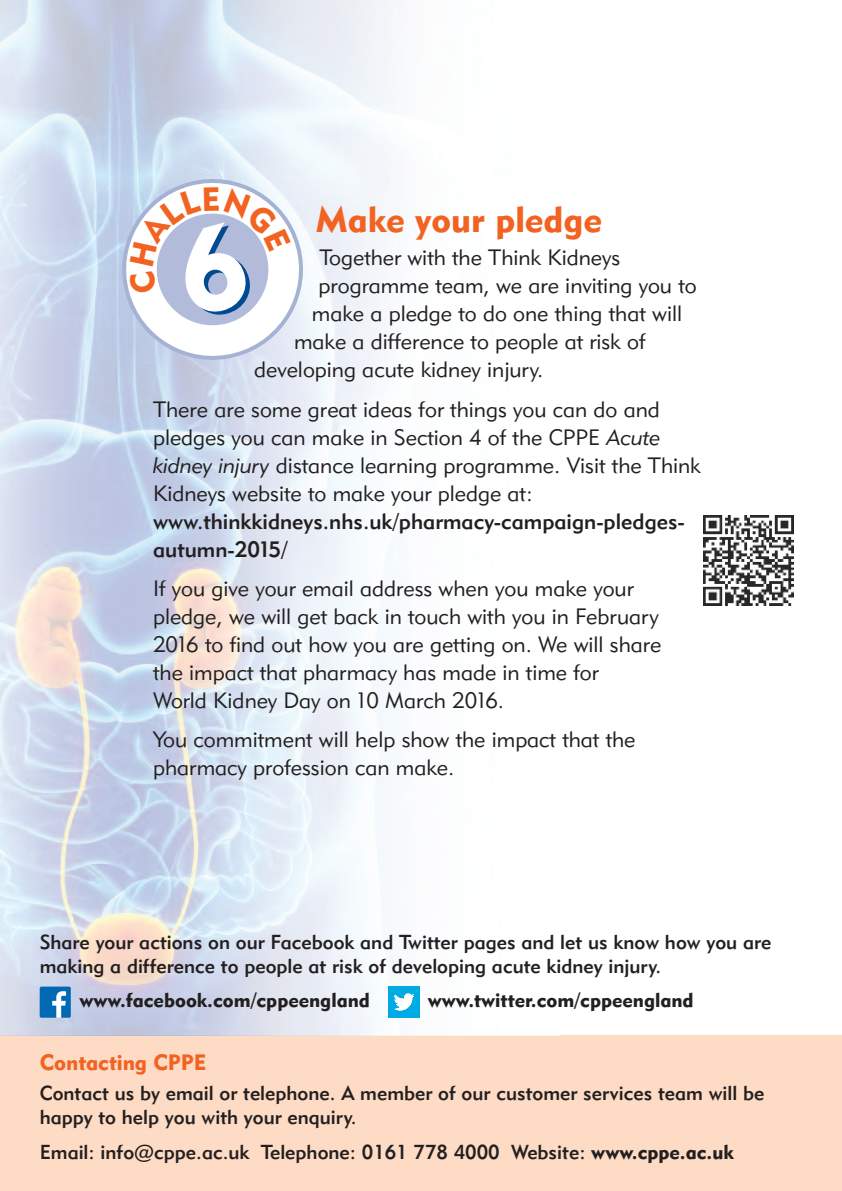
<style>
.page{position:relative;width:842px;height:1191px;background:#fff}
.page>*{position:absolute;margin:0;border:0;box-sizing:border-box;transform-origin:0 0}
.t1{font:36px "Geometric 415 BT Black A";color:#f26221}
.t2{font:22px/28px "Geometric 415 BT Lite A";color:#231f20}
.t3{font:22px/28px "Geometric 415 BT Medium A";color:#231f20}
.t4{font:22px "Geometric 415 BT Black A";color:#f26221}
.t5{font:20px/24px "Geometric 415 BT Medium A";color:#231f20}
.t6{font:20px "Geometric 415 BT Black A";color:#231f20}
.s1{font-family:"Geometric 415 BT Lite Italic A"}
.s2{font-family:"Geometric 415 BT Black A"}
</style>
<div class="page">
<div style="left:0;top:1035px;width:842px;height:156px;background:#fddbc5"></div>
<img style="left:0;top:0;width:420px;height:1035px">
<img style="left:389px;top:986px;width:31px;height:31px">
<div style="left:40px;top:986px;width:31px;height:31px;background:#0168b3;border-radius:2px"></div>
<svg style="left:52px;top:991px;width:14px;height:26px"></svg>
<img style="left:703px;top:515px;width:91px;height:91px">
<svg style="left:99px;top:156px;width:227px;height:224px"></svg>
<svg style="left:84px;top:147px;width:207px;height:191px"></svg>
<h1 class="t1" style="left:316px;top:198px;width:288px">Make your pledge</h1>
<p class="t2" style="left:320px;top:244px;width:302px">Together with the Think Kidneys</p>
<p class="t2" style="left:318px;top:272px;width:380px">programme team, we are inviting you to</p>
<p class="t2" style="left:312px;top:300px;width:372px">make a pledge to do one thing that will</p>
<p class="t2" style="left:294px;top:328px;width:353px">make a difference to people at risk of</p>
<p class="t2" style="left:254px;top:356px;width:291px">developing acute kidney injury.</p>
<p class="t2" style="left:153px;top:395px;width:549px">There are some great ideas for things you can do and pledges you can make in Section 4 of the CPPE <span class="s1">Acute kidney injury</span> distance learning programme. Visit the Think Kidneys website to make your pledge at:</p>
<p class="t3" style="left:153px;top:507px;width:533px">www.thinkkidneys.nhs.uk/pharmacy-campaign-pledges&shy;autumn-2015/</p>
<p class="t2" style="left:153px;top:574px;width:510px">If you give your email address when you make your pledge, we will get back in touch with you in February 2016 to find out how you are getting on. We will share the impact that pharmacy has made in time for<br>World Kidney Day on 10 March 2016.</p>
<p class="t2" style="left:153px;top:726px;width:484px">You commitment will help show the impact that the pharmacy profession can make.</p>
<p class="t5" style="left:40px;top:930px;width:733px">Share your actions on our Facebook and Twitter pages and let us know how you are making a difference to people at risk of developing acute kidney injury.</p>
<p class="t6" style="left:79px;top:988px;width:292px">www.facebook.com/cppeengland</p>
<p class="t6" style="left:428px;top:988px;width:267px">www.twitter.com/cppeengland</p>
<p class="t4" style="left:40px;top:1049px;width:168px">Contacting CPPE</p>
<p class="t5" style="left:40px;top:1081px;width:726px">Contact us by email or telephone. A member of our customer services team will be happy to help you with your enquiry.</p>
<p class="t5" style="left:40px;top:1140px;width:695px">Email: info@cppe.ac.uk Telephone: 0161 778 4000 Website: <span class="s2">www.cppe.ac.uk</span></p>
</div>
